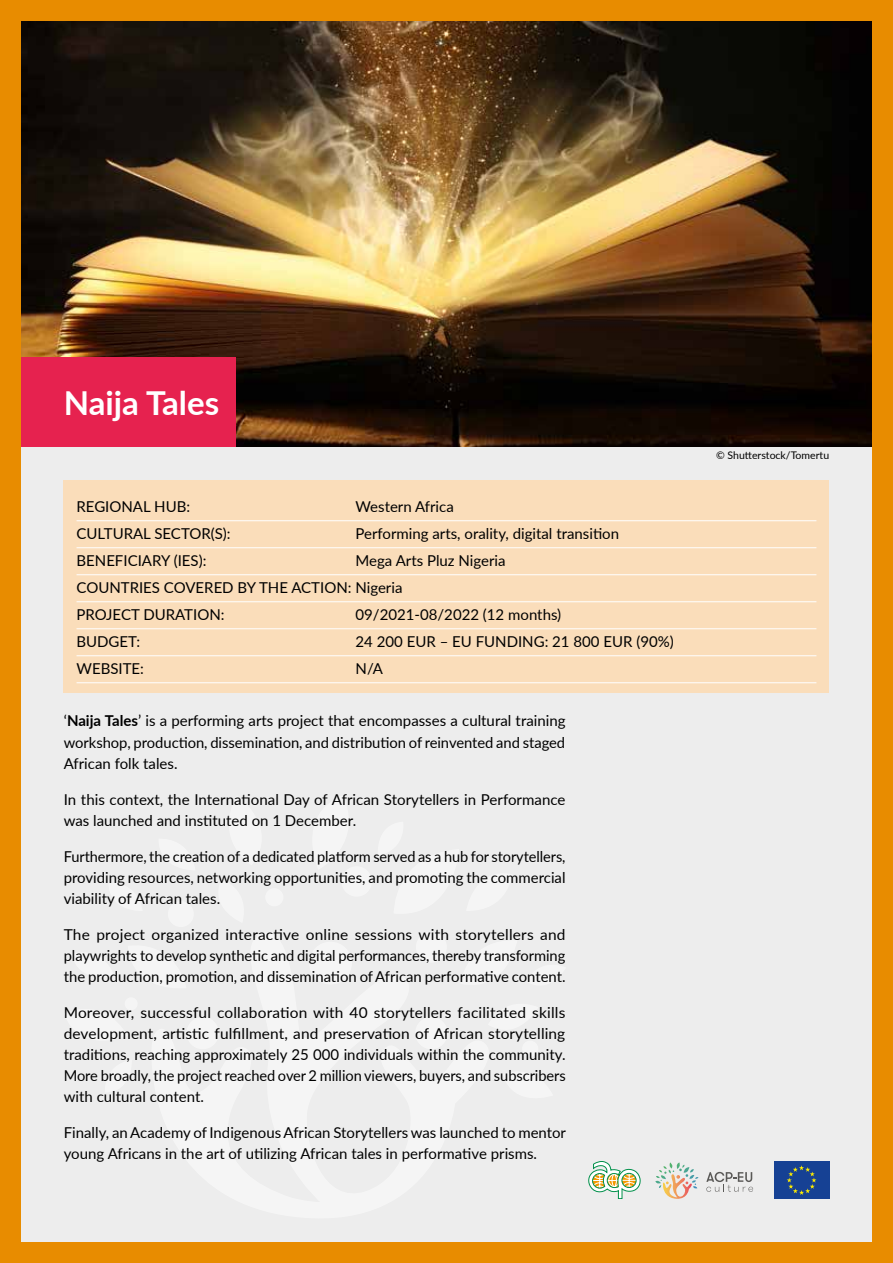
<style>
.page{position:relative;width:893px;height:1263px;background:#e88c00}
.page>*{position:absolute;margin:0;border:0;box-sizing:border-box;transform-origin:0 0}
.t1{font:700 33px "Lato";color:#fff}
.t2{font:15px/21px "Lato";color:#000;text-align:justify}
.t3{font:10.5px "Lato";color:#000}
.s1{font-weight:700}
</style>
<div class="page">
<div style="left:21px;top:21px;width:851px;height:1221px;background:#ededed"></div>
<img style="left:21px;top:21px;width:851px;height:425px">
<div style="left:187px;top:1017px;width:32px;height:32px;background:#f5f5f5;border-radius:50%"></div>
<div style="left:309px;top:942px;width:43px;height:42px;background:#f5f5f5;border-radius:50%"></div>
<div style="left:415px;top:1017px;width:33px;height:32px;background:#f5f5f5;border-radius:50%"></div>
<div style="left:265px;top:888px;width:18px;height:18px;background:#f5f5f5;border-radius:50%"></div>
<div style="left:168px;top:901px;width:26px;height:26px;background:#f5f5f5;border-radius:50%"></div>
<div style="left:125px;top:997px;width:13px;height:13px;background:#f5f5f5;border-radius:50%"></div>
<div style="left:416px;top:932px;width:31px;height:30px;background:#f5f5f5;border-radius:50%"></div>
<div style="left:341px;top:866px;width:31px;height:31px;background:#f5f5f5;border-radius:50%"></div>
<div style="left:522px;top:1041px;width:16px;height:16px;background:#f5f5f5;border-radius:50%"></div>
<div style="left:64px;top:480px;width:765px;height:213px;background:#faddba"></div>
<hr style="left:77px;top:520px;width:739px;height:1px;background:#fff">
<hr style="left:77px;top:547px;width:739px;height:1px;background:#fff">
<hr style="left:77px;top:574px;width:739px;height:1px;background:#fff">
<hr style="left:77px;top:601px;width:739px;height:1px;background:#fff">
<hr style="left:77px;top:628px;width:739px;height:1px;background:#fff">
<hr style="left:77px;top:655px;width:739px;height:1px;background:#fff">
<hr style="left:77px;top:682px;width:739px;height:1px;background:#fff">
<div style="left:21px;top:357px;width:215px;height:89px;background:#e6224f"></div>
<svg style="left:588px;top:1161px;width:52px;height:38px"></svg>
<div style="left:774px;top:1162px;width:55px;height:37px;background:#164194"></div>
<svg style="left:787px;top:1165px;width:29px;height:30px"></svg>
<svg style="left:655px;top:1162px;width:43px;height:37px"></svg>
<svg style="left:706px;top:1172px;width:47px;height:20px"></svg>
<h1 class="t1" style="left:64px;top:379px;width:157px">Naija Tales</h1>
<p class="t2" style="left:77px;top:495px;width:115px">REGIONAL HUB:</p>
<p class="t2" style="left:356px;top:495px;width:100px">Western Africa</p>
<p class="t2" style="left:77px;top:522px;width:156px">CULTURAL SECTOR(S):</p>
<p class="t2" style="left:356px;top:522px;width:265px">Performing arts, orality, digital transition</p>
<p class="t2" style="left:77px;top:549px;width:131px">BENEFICIARY (IES):</p>
<p class="t2" style="left:77px;top:546px;width:431px;line-height:27px;text-align:left;text-indent:279px">Mega Arts Pluz Nigeria<br>COUNTRIES COVERED BY THE ACTION: Nigeria<br>PROJECT DURATION:</p>
<p class="t2" style="left:356px;top:603px;width:207px">09/2021-08/2022 (12 months)</p>
<p class="t2" style="left:77px;top:630px;width:65px">BUDGET:</p>
<p class="t2" style="left:356px;top:630px;width:320px">24 200 EUR – EU FUNDING: 21 800 EUR (90%)</p>
<p class="t2" style="left:77px;top:657px;width:69px">WEBSITE:</p>
<p class="t2" style="left:356px;top:657px;width:29px">N/A</p>
<p class="t2" style="left:64px;top:710px;width:503px">‘<span class="s1">Naija Tales</span>’ is a performing arts project that encompasses a cultural training workshop, production, dissemination, and distribution of reinvented and staged African folk tales.</p>
<p class="t2" style="left:64px;top:788px;width:503px">In this context, the International Day of African Storytellers in Performance was launched and instituted on 1 December.</p>
<p class="t2" style="left:64px;top:845px;width:503px">Furthermore, the creation of a dedicated platform served as a hub for storytellers, providing resources, networking opportunities, and promoting the commercial viability of African tales.</p>
<p class="t2" style="left:64px;top:923px;width:503px">The project organized interactive online sessions with storytellers and playwrights to develop synthetic and digital performances, thereby transforming the production, promotion, and dissemination of African performative content.</p>
<p class="t2" style="left:64px;top:1001px;width:503px">Moreover, successful collaboration with 40 storytellers facilitated skills development, artistic fulfillment, and preservation of African storytelling traditions, reaching approximately 25 000 individuals within the community.<br>More broadly, the project reached over 2 million viewers, buyers, and subscribers with cultural content.</p>
<p class="t2" style="left:64px;top:1121px;width:504px">Finally, an Academy of Indigenous African Storytellers was launched to mentor young Africans in the art of utilizing African tales in performative prisms.</p>
<p class="t3" style="left:716px;top:448px;width:115px">© Shutterstock/Tomertu</p>
</div>
